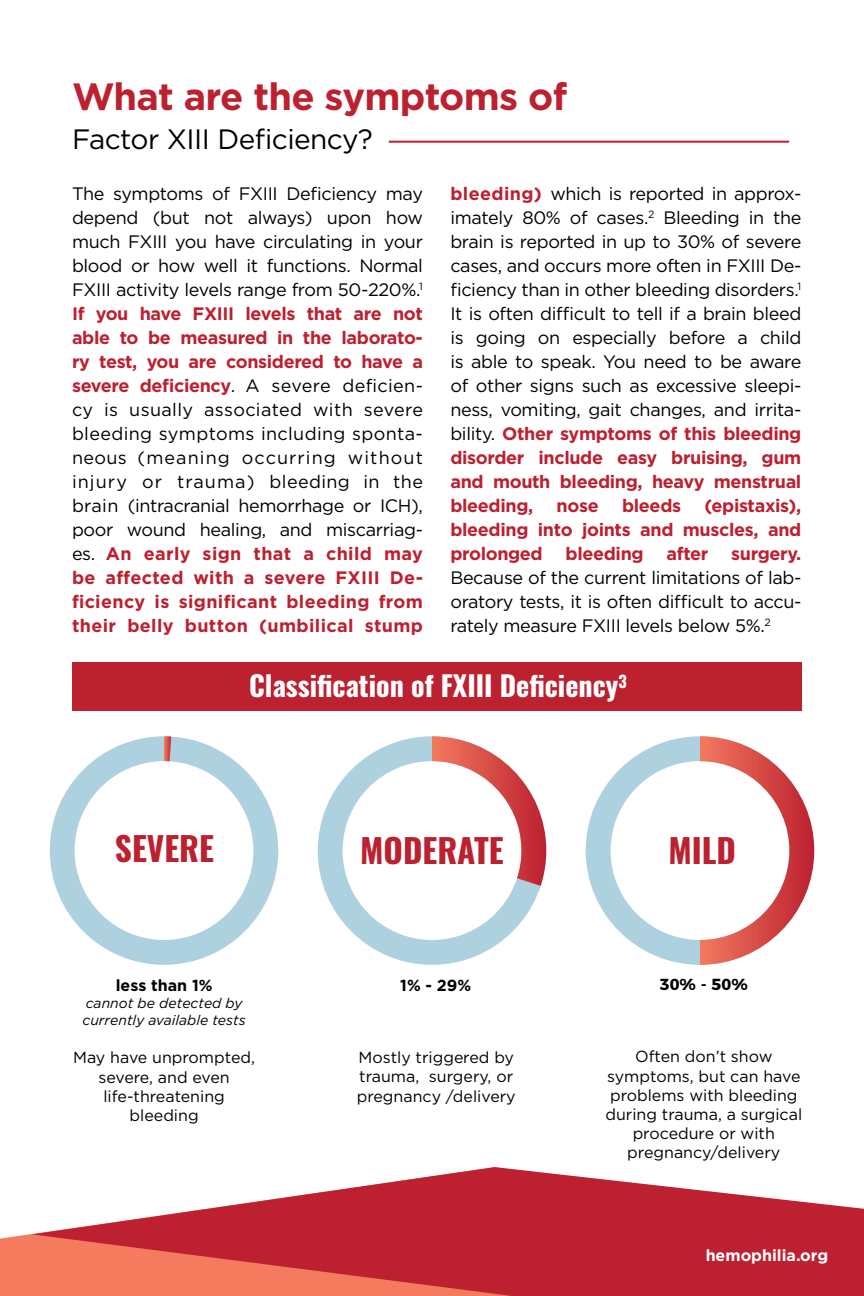
<style>
.page{position:relative;width:864px;height:1296px;background:#fff}
.page>*{position:absolute;margin:0;border:0;box-sizing:border-box;transform-origin:0 0}
.t1{font:700 38px "Gotham";letter-spacing:-.02em;color:#bc2130}
.t2{font:700 33.2px "Oswald";color:#bc2130}
.t3{font:700 28px "Oswald";color:#fff}
.t4{font:28px "Gotham";letter-spacing:-.02em;color:#000}
.t5{font:18px/24px "Gotham";letter-spacing:-.02em;color:#000;text-align:justify}
.t6{font:700 18px/24px "Gotham";letter-spacing:-.02em;color:#bc2130;text-align:justify}
.t7{font:16px/19.2px "Gotham";color:#000;text-align:center}
.t8{font:700 16px "Gotham";color:#000}
.t9{font:700 16px "Gotham";color:#fff}
.t10{font:700 16px "Montserrat";color:#000}
.t11{font:italic 14px/16.8px "Gotham";color:#000}
.s1{font-weight:700;color:#bc2130}
</style>
<div class="page">
<div style="left:0;top:1234px;width:32px;height:62px;background:#f47b5e"></div>
<svg style="left:32px;top:1167px;width:832px;height:129px;fill:#bc2031"></svg>
<hr style="left:389px;top:141px;width:400px;height:2px;background:#bc2130">
<svg style="left:50px;top:736px;width:228px;height:229px"></svg>
<svg style="left:164px;top:736px;width:7px;height:25px"></svg>
<svg style="left:318px;top:736px;width:223px;height:229px"></svg>
<svg style="left:432px;top:736px;width:114px;height:150px"></svg>
<svg style="left:586px;top:736px;width:114px;height:229px"></svg>
<svg style="left:700px;top:736px;width:114px;height:229px"></svg>
<div style="left:72px;top:662px;width:729px;height:49px;background:#bc2130"></div>
<h1 class="t1" style="left:72px;top:71px;width:497px">What are the symptoms of</h1>
<h3 class="t4" style="left:72px;top:121px;width:303px">Factor XIII Deficiency?</h3>
<p class="t5" style="left:72px;top:181px;width:353px">The symptoms of FXIII Deficiency may depend (but not always) upon how much FXIII you have circulating in your blood or how well it functions. Normal FXIII activity levels range from 50-220%.<sup>1<br></sup><span class="s1">If you have FXIII levels that are not able to be measured in the laborato&shy;ry test, you are considered to have a severe deficiency</span>. A severe deficien&shy;cy is usually associated with severe bleeding symptoms including sponta&shy;neous (meaning occurring without injury or trauma) bleeding in the brain (intracranial hemorrhage or ICH), poor wound healing, and miscarriag&shy;es. <span class="s1">An early sign that a child may be affected with a severe FXIII De&shy;ficiency is significant bleeding from their belly button (umbilical stump</span></p>
<p class="t5" style="left:450px;top:181px;width:353px"><span class="s1">bleeding)</span> which is reported in approx&shy;imately 80% of cases.<sup>2</sup> Bleeding in the brain is reported in up to 30% of severe cases, and occurs more often in FXIII De&shy;ficiency than in other bleeding disorders.<sup>1<br></sup>It is often difficult to tell if a brain bleed is going on especially before a child is able to speak. You need to be aware of other signs such as excessive sleepi&shy;ness, vomiting, gait changes, and irrita&shy;bility. <span class="s1">Other symptoms of this bleeding disorder include easy bruising, gum and mouth bleeding, heavy menstrual bleeding,</span></p>
<p class="t6" style="left:450px;top:494px;width:353px;text-indent:254px">(epistaxis), bleeding into joints and muscles, and prolonged</p>
<p class="t6" style="left:557px;top:494px;width:44px">nose</p>
<p class="t6" style="left:622px;top:494px;width:61px">bleeds</p>
<p class="t6" style="left:566px;top:542px;width:80px">bleeding</p>
<p class="t6" style="left:667px;top:542px;width:43px">after</p>
<p class="t6" style="left:731px;top:542px;width:72px">surgery.</p>
<p class="t5" style="left:450px;top:565px;width:353px">Because of the current limitations of lab&shy;oratory tests, it is often difficult to accu&shy;rately measure FXIII levels below 5%.<sup>2</sup></p>
<h3 class="t3" style="left:249px;top:671px;width:379px">Classification of FXIII Deficiency<sup>3</sup></h3>
<h2 class="t2" style="left:115px;top:831px;width:101px">SEVERE</h2>
<h2 class="t2" style="left:360px;top:833px;width:145px">MODERATE</h2>
<h2 class="t2" style="left:668px;top:833px;width:69px">MILD</h2>
<p class="t8" style="left:116px;top:975px;width:98px">less than 1%</p>
<p class="t11" style="left:82px;top:995px;width:165px">cannot be detected by currently available tests</p>
<p class="t7" style="left:73px;top:1048px;width:183px">May have unprompted, severe, and even life-threatening bleeding</p>
<p class="t8" style="left:400px;top:975px;width:72px">1% - 29%</p>
<p class="t10" style="left:660px;top:971px;width:89px">30% - 50%</p>
<p class="t7" style="left:357px;top:1048px;width:160px;text-align:left">Mostly triggered by trauma, surgery, or pregnancy /delivery</p>
<p class="t7" style="left:605px;top:1047px;width:198px">Often don’t show symptoms, but can have problems with bleeding during trauma, a surgical procedure or with pregnancy/delivery</p>
<p class="t9" style="left:706px;top:1245px;width:124px">hemophilia.org</p>
</div>
